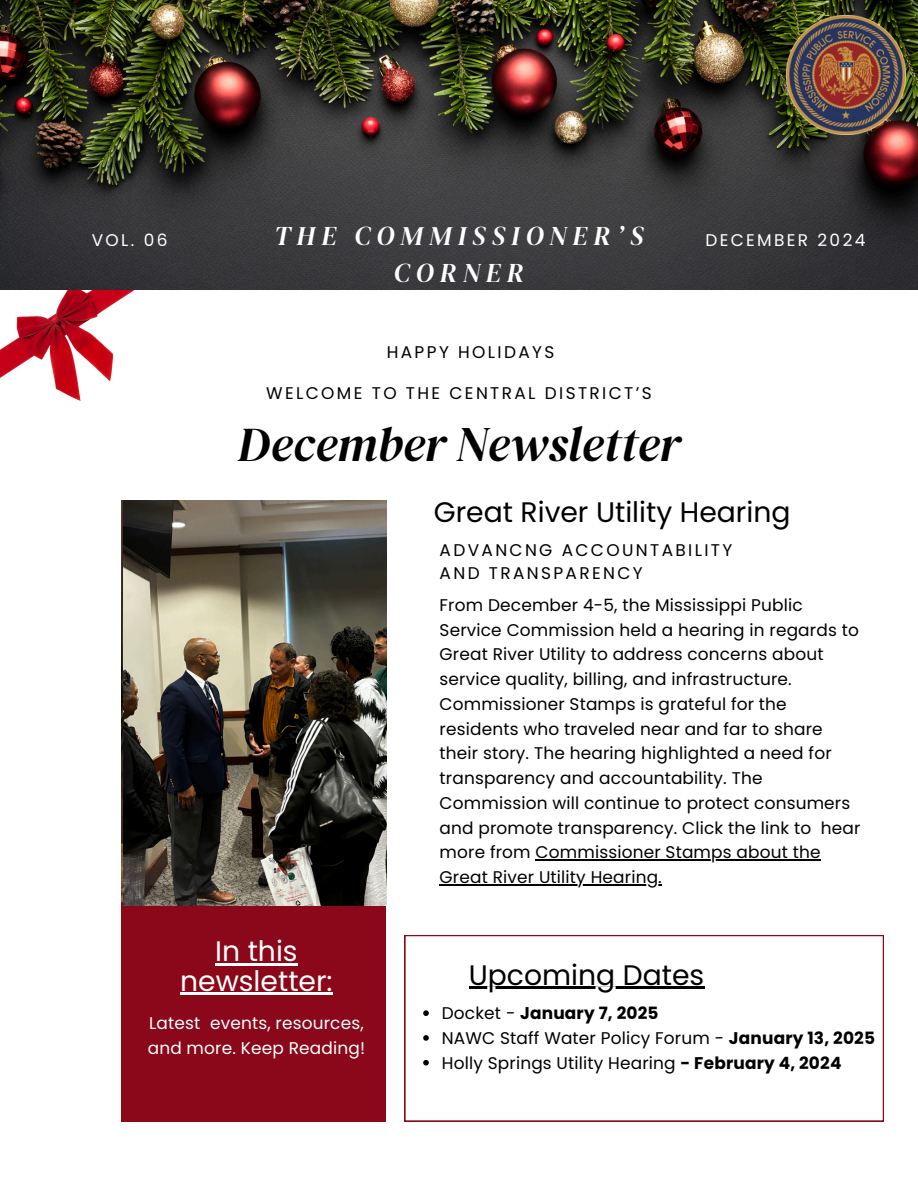
<style>
.page{position:relative;width:918px;height:1188px;background:#fff}
.page>*{position:absolute;margin:0;border:0;box-sizing:border-box;transform-origin:0 0}
.t1{font:italic 49.05px "DM Serif Display";color:#000}
.t2{font:28.2px "Poppins";color:#000}
.t3{font:28.2px/29.7px "Poppins";color:#fff;text-align:center}
.t4{font:italic 26.85px/37px "DM Serif Display";letter-spacing:.225em;color:#fff;text-align:center}
.t5{font:16.95px/24.8px "Poppins";letter-spacing:.01em;color:#000}
.t6{font:16.95px/23.7px "Poppins";letter-spacing:.14em;color:#000}
.t7{font:16.95px/25.3px "Poppins";letter-spacing:.01em;color:#fff}
.t8{font:700 16.95px "Poppins";letter-spacing:.01em;color:#000}
.t9{font:16.95px "Poppins";letter-spacing:.14em;color:#fff}
.s1{font-weight:400}
.s2{font-weight:700}
</style>
<div class="page">
<img style="left:0;top:289px;width:168px;height:112px">
<img style="left:0;top:0;width:918px;height:289px">
<div style="left:122px;top:902px;width:264px;height:219px;background:#8a0819"></div>
<img style="left:786px;top:15px;width:119px;height:120px">
<img style="left:123px;top:500px;width:263px;height:405px">
<hr style="left:536px;top:860px;width:285px;height:1px;background:#000">
<hr style="left:440px;top:884px;width:222px;height:1px;background:#000">
<hr style="left:215px;top:963px;width:83px;height:2px;background:#fff">
<hr style="left:180px;top:993px;width:153px;height:2px;background:#fff">
<svg style="left:405px;top:935px;width:479px;height:186px"></svg>
<svg style="left:423px;top:1010px;width:6px;height:6px"></svg>
<svg style="left:423px;top:1035px;width:6px;height:6px"></svg>
<svg style="left:423px;top:1060px;width:6px;height:6px"></svg>
<hr style="left:469px;top:987px;width:235px;height:2px;background:#000">
<p class="t4" style="left:274px;top:217px;width:371px">THE COMMISSIONER’S<br>CORNER</p>
<p class="t7" style="left:92px;top:227px;width:77px">VOL. 06</p>
<h4 class="t9" style="left:705px;top:228px;width:162px">DECEMBER 2024</h4>
<p class="t6" style="left:387px;top:340px;width:169px">HAPPY HOLIDAYS</p>
<h4 class="t6" style="left:266px;top:382px;width:387px">WELCOME TO THE CENTRAL DISTRICT’S</h4>
<h2 class="t1" style="left:238px;top:410px;width:444px">December Newsletter</h2>
<p class="t2" style="left:434px;top:492px;width:358px">Great River Utility Hearing</p>
<h3 class="t6" style="left:440px;top:538px;width:294px">ADVANCNG ACCOUNTABILITY<br>AND TRANSPARENCY</h3>
<p class="t3" style="left:180px;top:936px;width:154px">In this newsletter:</p>
<p class="t7" style="left:148px;top:1010px;width:219px">Latest events, resources, and more. Keep Reading!</p>
<h4 class="t5" style="left:440px;top:593px;width:422px">From December 4-5, the Mississippi Public Service Commission held a hearing in regards to Great River Utility to address concerns about service quality, billing, and infrastructure.<br>Commissioner Stamps is grateful for the residents who traveled near and far to share their story. The hearing highlighted a need for transparency and accountability. The Commission will continue to protect consumers and promote transparency. Click the link to hear more from Commissioner Stamps about the</h4>
<h1 class="t5" style="left:440px;top:865px;width:224px">Great River Utility Hearing.</h1>
<h4 class="t2" style="left:469px;top:955px;width:237px">Upcoming Dates</h4>
<h3 class="t8" style="left:442px;top:1002px;width:218px"><span class="s1">Docket -</span> January 7, 2025</h3>
<p class="t5" style="left:442px;top:1026px;width:435px">NAWC Staff Water Policy Forum - <span class="s2">January 13, 2025</span></p>
<h3 class="t5" style="left:442px;top:1051px;width:401px">Holly Springs Utility Hearing <span class="s2">- February 4, 2024</span></h3>
</div>
